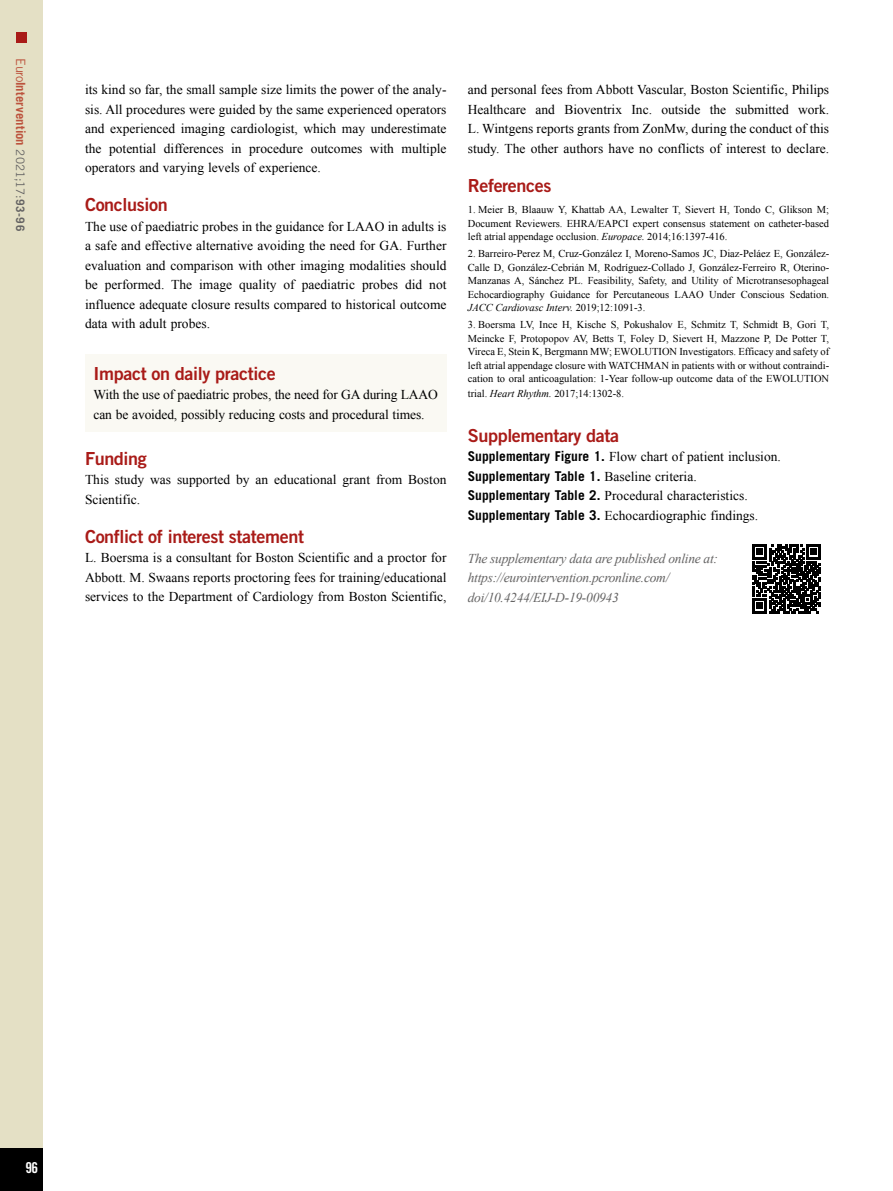
<style>
.page{position:relative;width:893px;height:1191px;background:#fff}
.page>*{position:absolute;margin:0;border:0;box-sizing:border-box;transform-origin:0 0}
.t1{font:18px "Trade Gothic LT Std Bd 2";letter-spacing:-.02em;color:#a91b18}
.t2{font:15px "Trade Gothic LT Std Bd Cn 20";color:#fff}
.t3{font:13.5px/19.5px "Times New Roman";color:#000;text-align:justify}
.t4{font:italic 13.5px/19.5px "Times New Roman";letter-spacing:-.02em;color:#646363}
.t5{font:700 13.5px "Trade Gothic LT Std";color:#000}
.t6{font:700 12.75px "Trade Gothic LT Std";letter-spacing:.005em;color:#bc533d}
.t7{font:10.5px/13.5px "Times New Roman";color:#000;text-align:justify}
.s1{font-weight:400}
.s2{font-weight:400;font-size:11.7px;color:#646363}
.s3{font-size:11.7px;color:#646363}
.s4{font-style:italic}
.s5{font-family:"Trade Gothic LT Std";font-weight:700}
.s6{font-family:"Times New Roman";font-weight:400}
</style>
<div class="page">
<div style="left:0;top:0;width:43px;height:1191px;background:#e4e0c5"></div>
<div style="left:0;top:1148px;width:43px;height:43px;background:#000"></div>
<div style="left:16px;top:32px;width:10px;height:10px;background:#a91b18"></div>
<div style="left:85px;top:354px;width:361px;height:77px;background:#faf9f3"></div>
<svg style="left:752px;top:544px;width:69px;height:69px"></svg>
<p class="t6" style="left:29px;top:58px;width:174px;rotate:90deg"><span class="s1">Euro</span>Intervention <span class="s2">2021;17:</span><span class="s3">93-96</span></p>
<p class="t3" style="left:85px;top:80px;width:363px">its kind so far, the small sample size limits the power of the analy&shy;sis. All procedures were guided by the same experienced operators and experienced imaging cardiologist, which may underestimate the potential differences in procedure outcomes with multiple operators and varying levels of experience.</p>
<h1 class="t1" style="left:85px;top:194px;width:84px">Conclusion</h1>
<p class="t3" style="left:85px;top:216px;width:363px">The use of paediatric probes in the guidance for LAAO in adults is a safe and effective alternative avoiding the need for GA. Further evaluation and comparison with other imaging modalities should be performed. The image quality of paediatric probes did not influence adequate closure results compared to historical outcome data with adult probes.</p>
<h1 class="t1" style="left:94px;top:362px;width:184px">Impact on daily practice</h1>
<p class="t3" style="left:94px;top:385px;width:346px">With the use of paediatric probes, the need for GA during LAAO can be avoided, possibly reducing costs and procedural times.</p>
<h1 class="t1" style="left:85px;top:447px;width:63px">Funding</h1>
<p class="t3" style="left:85px;top:470px;width:363px">This study was supported by an educational grant from Boston<br>Scientific.</p>
<h1 class="t1" style="left:85px;top:525px;width:220px">Conflict of interest statement</h1>
<p class="t3" style="left:85px;top:548px;width:363px">L. Boersma is a consultant for Boston Scientific and a proctor for Abbott. M. Swaans reports proctoring fees for training/educational services to the Department of Cardiology from Boston Scientific,</p>
<p class="t3" style="left:468px;top:80px;width:363px">and personal fees from Abbott Vascular, Boston Scientific, Philips Healthcare and Bioventrix Inc. outside the submitted work.<br>L. Wintgens reports grants from ZonMw, during the conduct of this study. The other authors have no conflicts of interest to declare.</p>
<h1 class="t1" style="left:468px;top:174px;width:85px">References</h1>
<p class="t7" style="left:468px;top:203px;width:363px">1. Meier B, Blaauw Y, Khattab AA, Lewalter T, Sievert H, Tondo C, Glikson M; Document Reviewers. EHRA/EAPCI expert consensus statement on catheter-based left atrial appendage occlusion. <span class="s4">Europace.</span> 2014;16:1397-416.</p>
<p class="t7" style="left:468px;top:247px;width:363px">2. Barreiro-Perez M, Cruz-González I, Moreno-Samos JC, Diaz-Peláez E, González-Calle D, González-Cebrián M, Rodríguez-Collado J, González-Ferreiro R, Oterino-Manzanas A, Sánchez PL. Feasibility, Safety, and Utility of Microtransesophageal Echocardiography Guidance for Percutaneous LAAO Under Conscious Sedation.<br><span class="s4">JACC Cardiovasc Interv.</span> 2019;12:1091-3.</p>
<p class="t7" style="left:468px;top:318px;width:363px">3. Boersma LV, Ince H, Kische S, Pokushalov E, Schmitz T, Schmidt B, Gori T, Meincke F, Protopopov AV, Betts T, Foley D, Sievert H, Mazzone P, De Potter T, Vireca E, Stein K, Bergmann MW; EWOLUTION Investigators. Efficacy and safety of left atrial appendage closure with WATCHMAN in patients with or without contraindi&shy;cation to oral anticoagulation: 1-Year follow-up outcome data of the EWOLUTION trial. <span class="s4">Heart Rhythm.</span> 2017;14:1302-8.</p>
<h1 class="t1" style="left:468px;top:424px;width:153px">Supplementary data</h1>
<p class="t3" style="left:468px;top:446px;width:315px"><span class="s5">Supplementary Figure 1.</span> Flow chart of patient inclusion.</p>
<p class="t5" style="left:468px;top:467px;width:230px">Supplementary Table 1. <span class="s6">Baseline criteria.</span></p>
<p class="t3" style="left:468px;top:485px;width:292px"><span class="s5">Supplementary Table 2.</span> Procedural characteristics.<br><span class="s5">Supplementary Table 3.</span> Echocardiographic findings.</p>
<p class="t4" style="left:468px;top:548px;width:252px">The supplementary data are published online at: https://eurointervention.pcronline.com/ doi/10.4244/EIJ-D-19-00943</p>
<p class="t2" style="left:25px;top:1158px;width:14px">96</p>
</div>
